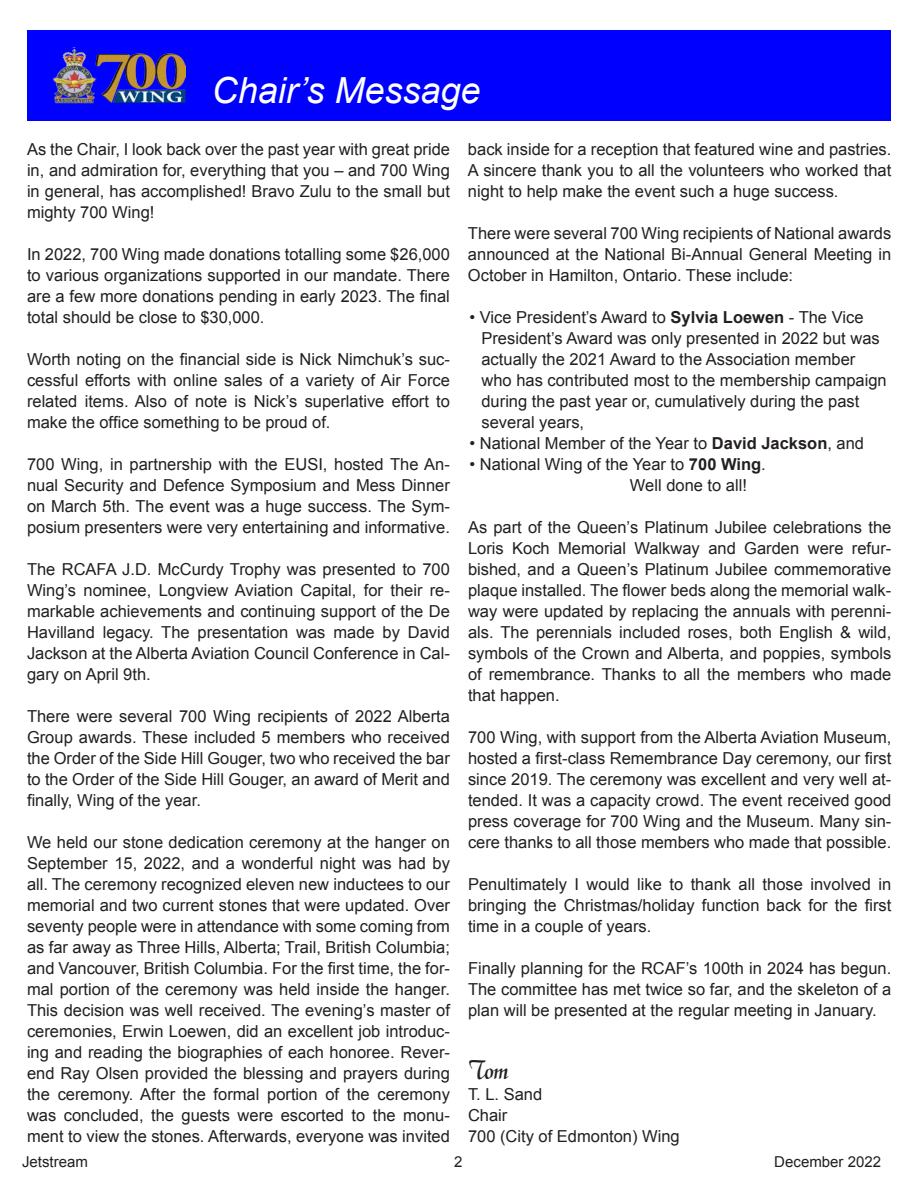
<style>
.page{position:relative;width:918px;height:1188px;background:#fff}
.page>*{position:absolute;margin:0;border:0;box-sizing:border-box;transform-origin:0 0}
.t1{font:italic 36px "Arial";color:#fff}
.t2{font:27px "Daniela";color:#231f20}
.t3{font:16.5px/21px "Arial";color:#231f20;text-align:justify}
.t4{font:15px "Arial";color:#231f20}
.s1{font-weight:700}
</style>
<div class="page">
<div style="left:27px;top:30px;width:864px;height:91px;background:#00f"></div>
<img style="left:52px;top:48px;width:134px;height:55px">
<p class="t1" style="left:212px;top:67px;width:270px">Chair’s Message</p>
<p class="t3" style="left:27px;top:138px;width:425px">As the Chair, I look back over the past year with great pride in, and admiration for, everything that you – and 700 Wing in general, has accomplished! Bravo Zulu to the small but mighty 700 Wing!</p>
<p class="t3" style="left:27px;top:243px;width:424px">In 2022, 700 Wing made donations totalling some $26,000 to various organizations supported in our mandate. There are a few more donations pending in early 2023. The final total should be close to $30,000.</p>
<p class="t3" style="left:27px;top:348px;width:424px">Worth noting on the financial side is Nick Nimchuk’s suc&shy;cessful efforts with online sales of a variety of Air Force related items. Also of note is Nick’s superlative effort to make the office something to be proud of.</p>
<p class="t3" style="left:27px;top:453px;width:425px">700 Wing, in partnership with the EUSI, hosted The An&shy;nual Security and Defence Symposium and Mess Dinner on March 5th. The event was a huge success. The Sym&shy;posium presenters were very entertaining and informative.</p>
<p class="t3" style="left:27px;top:558px;width:425px">The RCAFA J.D. McCurdy Trophy was presented to 700<br>Wing’s nominee, Longview Aviation Capital, for their re&shy;markable achievements and continuing support of the De Havilland legacy. The presentation was made by David Jackson at the Alberta Aviation Council Conference in Cal&shy;gary on April 9th.</p>
<p class="t3" style="left:27px;top:705px;width:425px">There were several 700 Wing recipients of 2022 Alberta Group awards. These included 5 members who received the Order of the Side Hill Gouger, two who received the bar to the Order of the Side Hill Gouger, an award of Merit and finally, Wing of the year.</p>
<p class="t3" style="left:27px;top:831px;width:425px">We held our stone dedication ceremony at the hanger on September 15, 2022, and a wonderful night was had by all. The ceremony recognized eleven new inductees to our memorial and two current stones that were updated. Over seventy people were in attendance with some coming from as far away as Three Hills, Alberta; Trail, British Columbia; and Vancouver, British Columbia. For the first time, the for&shy;mal portion of the ceremony was held inside the hanger.<br>This decision was well received. The evening’s master of ceremonies, Erwin Loewen, did an excellent job introduc&shy;ing and reading the biographies of each honoree. Rever&shy;end Ray Olsen provided the blessing and prayers during the ceremony. After the formal portion of the ceremony was concluded, the guests were escorted to the monu&shy;ment to view the stones. Afterwards, everyone was invited</p>
<p class="t3" style="left:468px;top:139px;width:425px">back inside for a reception that featured wine and pastries.<br>A sincere thank you to all the volunteers who worked that night to help make the event such a huge success.</p>
<p class="t3" style="left:468px;top:223px;width:425px">There were several 700 Wing recipients of National awards announced at the National Bi-Annual General Meeting in October in Hamilton, Ontario. These include:</p>
<p class="t3" style="left:481px;top:307px;width:407px;text-align:left;text-indent:-12px">• Vice President’s Award to <span class="s1">Sylvia Loewen</span> - The Vice President’s Award was only presented in 2022 but was actually the 2021 Award to the Association member who has contributed most to the membership campaign during the past year or, cumulatively during the past several years,</p>
<p class="t3" style="left:469px;top:433px;width:396px">• National Member of the Year to <span class="s1">David Jackson</span>, and</p>
<p class="t3" style="left:469px;top:454px;width:298px">• National Wing of the Year to <span class="s1">700 Wing</span>.</p>
<p class="t3" style="left:630px;top:474px;width:119px">Well done to all!</p>
<p class="t3" style="left:468px;top:516px;width:425px">As part of the Queen’s Platinum Jubilee celebrations the Loris Koch Memorial Walkway and Garden were refur&shy;bished, and a Queen’s Platinum Jubilee commemorative plaque installed. The flower beds along the memorial walk&shy;way were updated by replacing the annuals with perenni&shy;als. The perennials included roses, both English &amp; wild, symbols of the Crown and Alberta, and poppies, symbols of remembrance. Thanks to all the members who made that happen.</p>
<p class="t3" style="left:468px;top:726px;width:425px">700 Wing, with support from the Alberta Aviation Museum, hosted a first-class Remembrance Day ceremony, our first since 2019. The ceremony was excellent and very well at&shy;tended. It was a capacity crowd. The event received good press coverage for 700 Wing and the Museum. Many sin&shy;cere thanks to all those members who made that possible.</p>
<p class="t3" style="left:468px;top:873px;width:425px">Penultimately I would like to thank all those involved in bringing the Christmas/holiday function back for the first time in a couple of years.</p>
<p class="t3" style="left:468px;top:957px;width:425px">Finally planning for the RCAF’s 100th in 2024 has begun.<br>The committee has met twice so far, and the skeleton of a plan will be presented at the regular meeting in January.</p>
<p class="t2" style="left:468px;top:1054px;width:42px">Tom</p>
<p class="t3" style="left:468px;top:1083px;width:76px">T. L. Sand</p>
<p class="t3" style="left:468px;top:1104px;width:41px">Chair</p>
<p class="t3" style="left:468px;top:1125px;width:213px">700 (City of Edmonton) Wing</p>
<p class="t4" style="left:22px;top:1152px;width:67px">Jetstream</p>
<p class="t4" style="left:454px;top:1152px;width:10px">2</p>
<p class="t4" style="left:774px;top:1152px;width:108px">December 2022</p>
</div>
